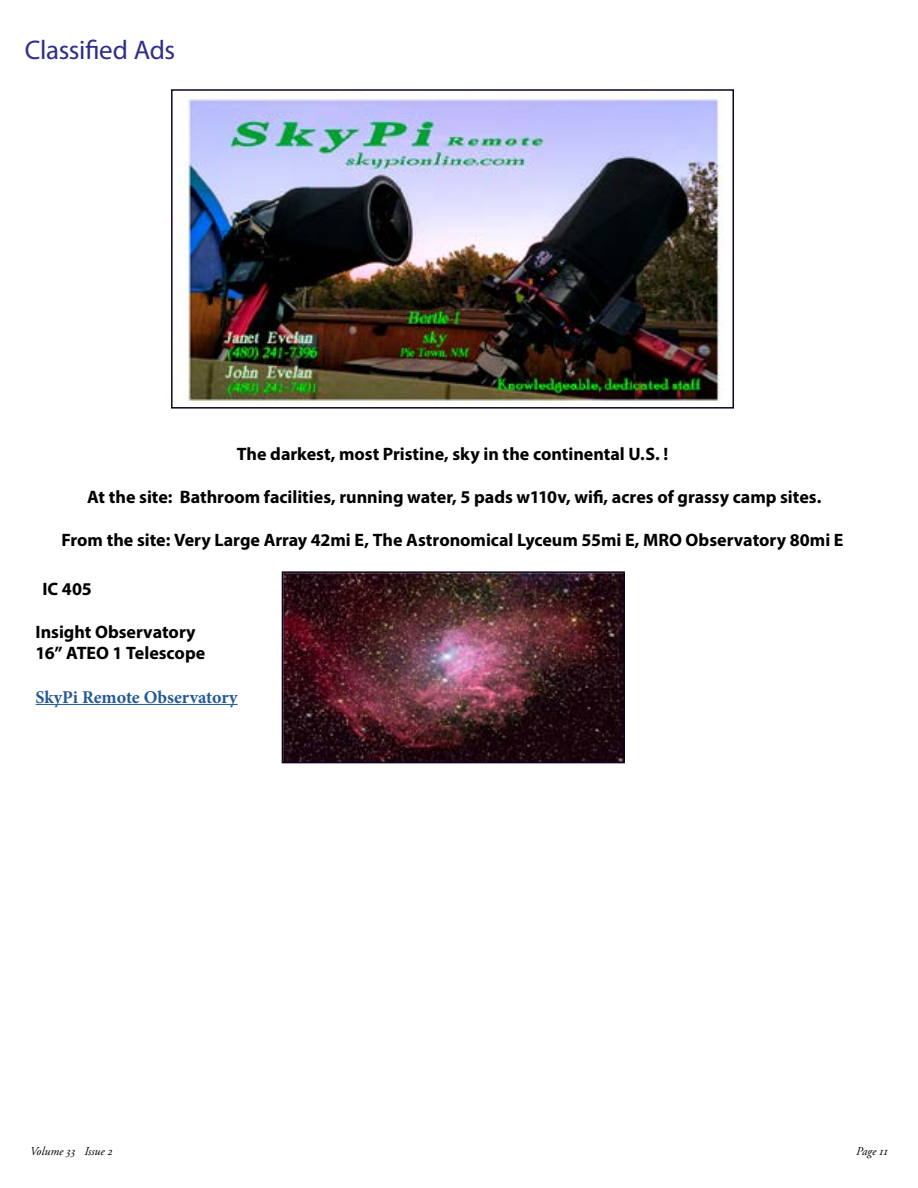
<style>
.page{position:relative;width:918px;height:1188px;background:#fff}
.page>*{position:absolute;margin:0;border:0;box-sizing:border-box;transform-origin:0 0}
.t1{font:27px "Myriad Pro";letter-spacing:-.015em;color:#2e2e8a}
.t2{font:700 18px/21.6px "Myriad Pro";color:#000}
.t3{font:700 18px "Minion Pro";letter-spacing:-.005em;color:#245897}
.t4{font:italic 12px "Adobe Garamond Pro";color:#000}
</style>
<div class="page">
<img style="left:285px;top:574px;width:337px;height:186px">
<div style="left:282px;top:571px;width:343px;height:192px;border:2px solid #0f0321"></div>
<hr style="left:36px;top:704px;width:202px;height:1px;background:#245897">
<img style="left:180px;top:92px;width:543px;height:310px">
<div style="left:171px;top:89px;width:563px;height:320px;border:2px solid #0f0321"></div>
<h1 class="t1" style="left:25px;top:33px;width:152px">Classified Ads</h1>
<p class="t2" style="left:237px;top:442px;width:433px">The darkest, most Pristine, sky in the continental U.S. !</p>
<p class="t2" style="left:87px;top:486px;width:736px">At the site: Bathroom facilities, running water, 5 pads w110v, wifi, acres of grassy camp sites.</p>
<p class="t2" style="left:61px;top:529px;width:784px">From the site: Very Large Array 42mi E, The Astronomical Lyceum 55mi E, MRO Observatory 80mi E</p>
<p class="t2" style="left:42px;top:577px;width:51px">IC 405</p>
<p class="t2" style="left:36px;top:620px;width:171px">Insight Observatory<br>16” ATEO 1 Telescope</p>
<p class="t3" style="left:36px;top:684px;width:204px">SkyPi Remote Observatory</p>
<p class="t4" style="left:30px;top:1144px;width:84px">Volume 33 Issue 2</p>
<p class="t4" style="left:856px;top:1144px;width:33px">Page 11</p>
</div>
